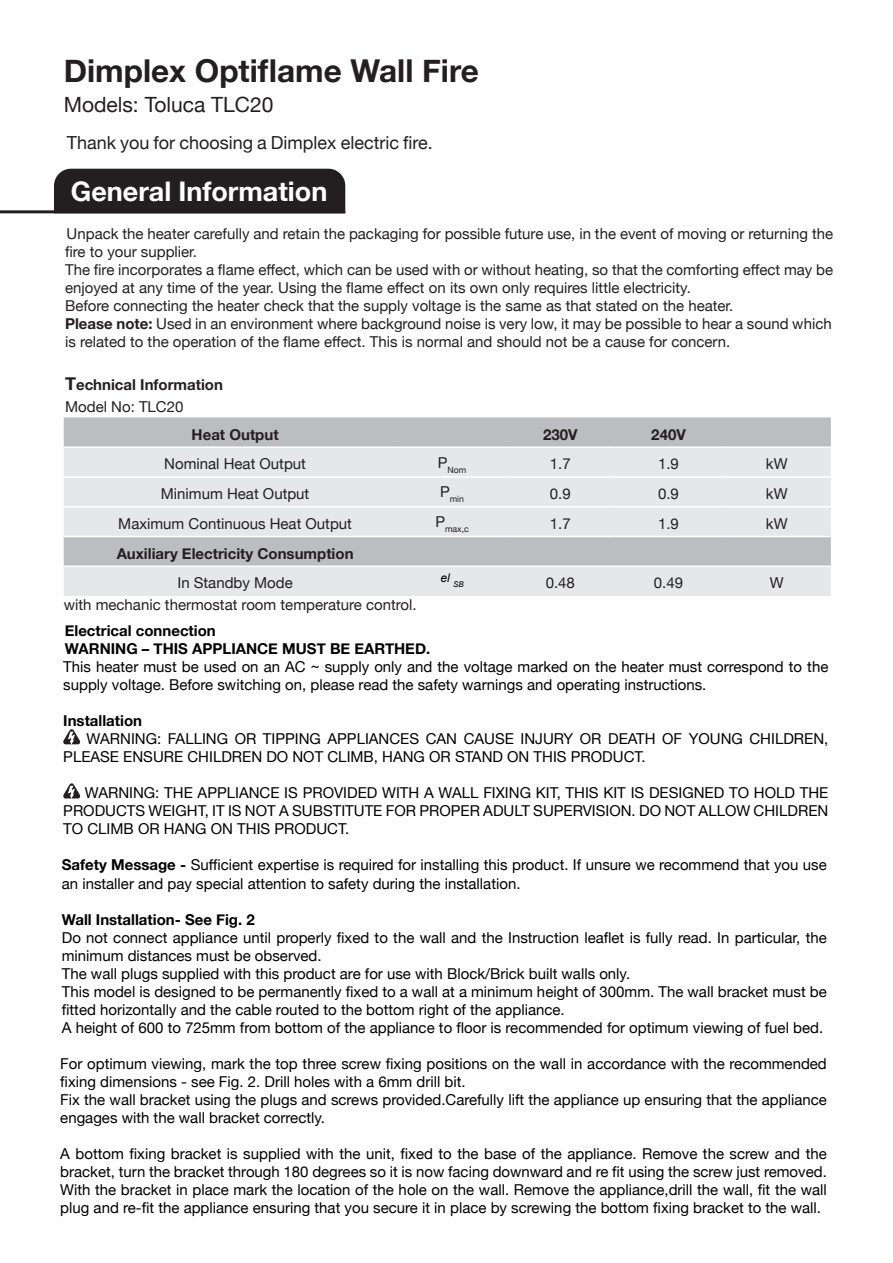
<style>
.page{position:relative;width:893px;height:1263px;background:#fff}
.page>*{position:absolute;margin:0;border:0;box-sizing:border-box;transform-origin:0 0}
.t1{font:700 31.5px "Helvetica Neue";color:#231f20}
.t2{font:700 27px "Helvetica Neue";color:#fff}
.t3{font:21px "Helvetica Neue";color:#231f20}
.t4{font:18px "Helvetica Neue";color:#231f20}
.t5{font:15px/18px "Helvetica Neue";color:#000}
.t6{font:15px/18px "Helvetica Neue";color:#231f20}
.t7{font:700 15px "Helvetica Neue";color:#000}
.t8{font:700 15px "Helvetica Neue";color:#231f20}
.t9{font:italic 12px "Arial";color:#000}
.t10{font:8.7px "Helvetica Neue";color:#231f20}
.s1{font-weight:700}
.s2{font-size:18px}
</style>
<div class="page">
<hr style="left:0;top:210px;width:345px;height:3px;background:#231f20">
<div style="left:54px;top:169px;width:291px;height:41px;background:#231f20"></div>
<div style="left:64px;top:417px;width:767px;height:29px;background:#bcbdc0"></div>
<svg style="left:64px;top:448px;width:767px;height:148px;background:#dddee1"></svg>
<hr style="left:64px;top:476px;width:334px;height:2px;background:#fff">
<hr style="left:398px;top:476px;width:108px;height:2px;background:#fff">
<hr style="left:506px;top:476px;width:108px;height:2px;background:#fff">
<hr style="left:614px;top:476px;width:109px;height:2px;background:#fff">
<hr style="left:723px;top:476px;width:108px;height:2px;background:#fff">
<hr style="left:64px;top:506px;width:334px;height:1px;background:#fff">
<hr style="left:398px;top:506px;width:108px;height:1px;background:#fff">
<hr style="left:506px;top:506px;width:108px;height:1px;background:#fff">
<hr style="left:614px;top:506px;width:109px;height:1px;background:#fff">
<hr style="left:723px;top:506px;width:108px;height:1px;background:#fff">
<hr style="left:64px;top:536px;width:334px;height:1px;background:#fff">
<hr style="left:398px;top:536px;width:108px;height:1px;background:#fff">
<hr style="left:506px;top:536px;width:108px;height:1px;background:#fff">
<hr style="left:614px;top:536px;width:109px;height:1px;background:#fff">
<hr style="left:723px;top:536px;width:108px;height:1px;background:#fff">
<hr style="left:64px;top:565px;width:334px;height:2px;background:#fff">
<hr style="left:398px;top:565px;width:108px;height:2px;background:#fff">
<hr style="left:506px;top:565px;width:108px;height:2px;background:#fff">
<hr style="left:614px;top:565px;width:109px;height:2px;background:#fff">
<hr style="left:723px;top:565px;width:108px;height:2px;background:#fff">
<svg style="left:63px;top:729px;width:17px;height:15px"></svg>
<svg style="left:63px;top:783px;width:17px;height:16px"></svg>
<p class="t1" style="left:64px;top:46px;width:417px">Dimplex Optiflame Wall Fire</p>
<p class="t3" style="left:64px;top:89px;width:211px">Models: Toluca TLC20</p>
<p class="t4" style="left:67px;top:130px;width:368px">Thank you for choosing a Dimplex electric fire.</p>
<p class="t2" style="left:71px;top:171px;width:258px">General Information</p>
<p class="t6" style="left:65px;top:225px;width:769px">Unpack the heater carefully and retain the packaging for possible future use, in the event of moving or returning the fire to your supplier.</p>
<p class="t6" style="left:65px;top:261px;width:769px">The fire incorporates a flame effect, which can be used with or without heating, so that the comforting effect may be enjoyed at any time of the year. Using the flame effect on its own only requires little electricity.</p>
<p class="t6" style="left:65px;top:297px;width:670px">Before connecting the heater check that the supply voltage is the same as that stated on the heater.</p>
<p class="t6" style="left:65px;top:315px;width:768px"><span class="s1">Please note:</span> Used in an environment where background noise is very low, it may be possible to hear a sound which is related to the operation of the flame effect. This is normal and should not be a cause for concern.</p>
<p class="t8" style="left:65px;top:373px;width:159px"><span class="s2">T</span>echnical Information</p>
<p class="t6" style="left:65px;top:398px;width:120px">Model No: TLC20</p>
<p class="t8" style="left:192px;top:422px;width:88px">Heat Output</p>
<p class="t8" style="left:543px;top:422px;width:36px">230V</p>
<p class="t8" style="left:651px;top:422px;width:36px">240V</p>
<p class="t6" style="left:164px;top:456px;width:143px">Nominal Heat Output</p>
<p class="t10" style="left:438px;top:463px;width:30px"><sup>P</sup>Nom</p>
<p class="t6" style="left:550px;top:456px;width:22px">1.7</p>
<p class="t6" style="left:658px;top:456px;width:22px">1.9</p>
<p class="t6" style="left:766px;top:456px;width:23px">kW</p>
<p class="t6" style="left:161px;top:485px;width:150px">Minimum Heat Output</p>
<p class="t10" style="left:440px;top:493px;width:25px"><sup>P</sup>min</p>
<p class="t6" style="left:550px;top:485px;width:22px">0.9</p>
<p class="t6" style="left:658px;top:485px;width:22px">0.9</p>
<p class="t6" style="left:766px;top:485px;width:23px">kW</p>
<p class="t6" style="left:118px;top:515px;width:235px">Maximum Continuous Heat Output</p>
<p class="t10" style="left:435px;top:523px;width:35px"><sup>P</sup>max,c</p>
<p class="t6" style="left:550px;top:515px;width:22px">1.7</p>
<p class="t6" style="left:658px;top:515px;width:22px">1.9</p>
<p class="t6" style="left:766px;top:515px;width:23px">kW</p>
<p class="t8" style="left:117px;top:542px;width:238px">Auxiliary Electricity Consumption</p>
<p class="t6" style="left:177px;top:575px;width:117px">In Standby Mode</p>
<p class="t9" style="left:441px;top:570px;width:25px">el <sub>SB</sub></p>
<p class="t6" style="left:546px;top:575px;width:31px">0.48</p>
<p class="t6" style="left:654px;top:575px;width:31px">0.49</p>
<p class="t6" style="left:770px;top:575px;width:15px">W</p>
<p class="t6" style="left:64px;top:597px;width:354px">with mechanic thermostat room temperature control.</p>
<p class="t7" style="left:65px;top:619px;width:153px">Electrical connection</p>
<p class="t7" style="left:65px;top:637px;width:367px">WARNING – THIS APPLIANCE MUST BE EARTHED.</p>
<p class="t5" style="left:63px;top:659px;width:767px">This heater must be used on an AC ~ supply only and the voltage marked on the heater must correspond to the supply voltage. Before switching on, please read the safety warnings and operating instructions.</p>
<p class="t7" style="left:63px;top:709px;width:80px">Installation</p>
<p class="t5" style="left:63px;top:731px;width:767px;text-indent:23px">WARNING: FALLING OR TIPPING APPLIANCES CAN CAUSE INJURY OR DEATH OF YOUNG CHILDREN,<br>PLEASE ENSURE CHILDREN DO NOT CLIMB, HANG OR STAND ON THIS PRODUCT.</p>
<p class="t5" style="left:63px;top:785px;width:767px;text-align:justify;text-indent:22px">WARNING: THE APPLIANCE IS PROVIDED WITH A WALL FIXING KIT, THIS KIT IS DESIGNED TO HOLD THE PRODUCTS WEIGHT, IT IS NOT A SUBSTITUTE FOR PROPER ADULT SUPERVISION. DO NOT ALLOW CHILDREN TO CLIMB OR HANG ON THIS PRODUCT.</p>
<p class="t5" style="left:62px;top:857px;width:767px"><span class="s1">Safety Message -</span> Sufficient expertise is required for installing this product. If unsure we recommend that you use an installer and pay special attention to safety during the installation.</p>
<p class="t7" style="left:62px;top:907px;width:194px">Wall Installation- See Fig. 2</p>
<p class="t5" style="left:62px;top:929px;width:766px">Do not connect appliance until properly fixed to the wall and the Instruction leaflet is fully read. In particular, the minimum distances must be observed.</p>
<p class="t5" style="left:62px;top:965px;width:570px">The wall plugs supplied with this product are for use with Block/Brick built walls only.</p>
<p class="t5" style="left:62px;top:983px;width:766px">This model is designed to be permanently fixed to a wall at a minimum height of 300mm. The wall bracket must be fitted horizontally and the cable routed to the bottom right of the appliance.</p>
<p class="t5" style="left:62px;top:1019px;width:763px">A height of 600 to 725mm from bottom of the appliance to floor is recommended for optimum viewing of fuel bed.</p>
<p class="t5" style="left:60px;top:1055px;width:768px">For optimum viewing, mark the top three screw fixing positions on the wall in accordance with the recommended fixing dimensions - see Fig. 2. Drill holes with a 6mm drill bit.</p>
<p class="t5" style="left:60px;top:1091px;width:768px">Fix the wall bracket using the plugs and screws provided.Carefully lift the appliance up ensuring that the appliance engages with the wall bracket correctly.</p>
<p class="t5" style="left:60px;top:1145px;width:768px;text-align:justify">A bottom fixing bracket is supplied with the unit, fixed to the base of the appliance. Remove the screw and the bracket, turn the bracket through 180 degrees so it is now facing downward and re fit using the screw just removed.<br>With the bracket in place mark the location of the hole on the wall. Remove the appliance,drill the wall, fit the wall plug and re-fit the appliance ensuring that you secure it in place by screwing the bottom fixing bracket to the wall.</p>
</div>
